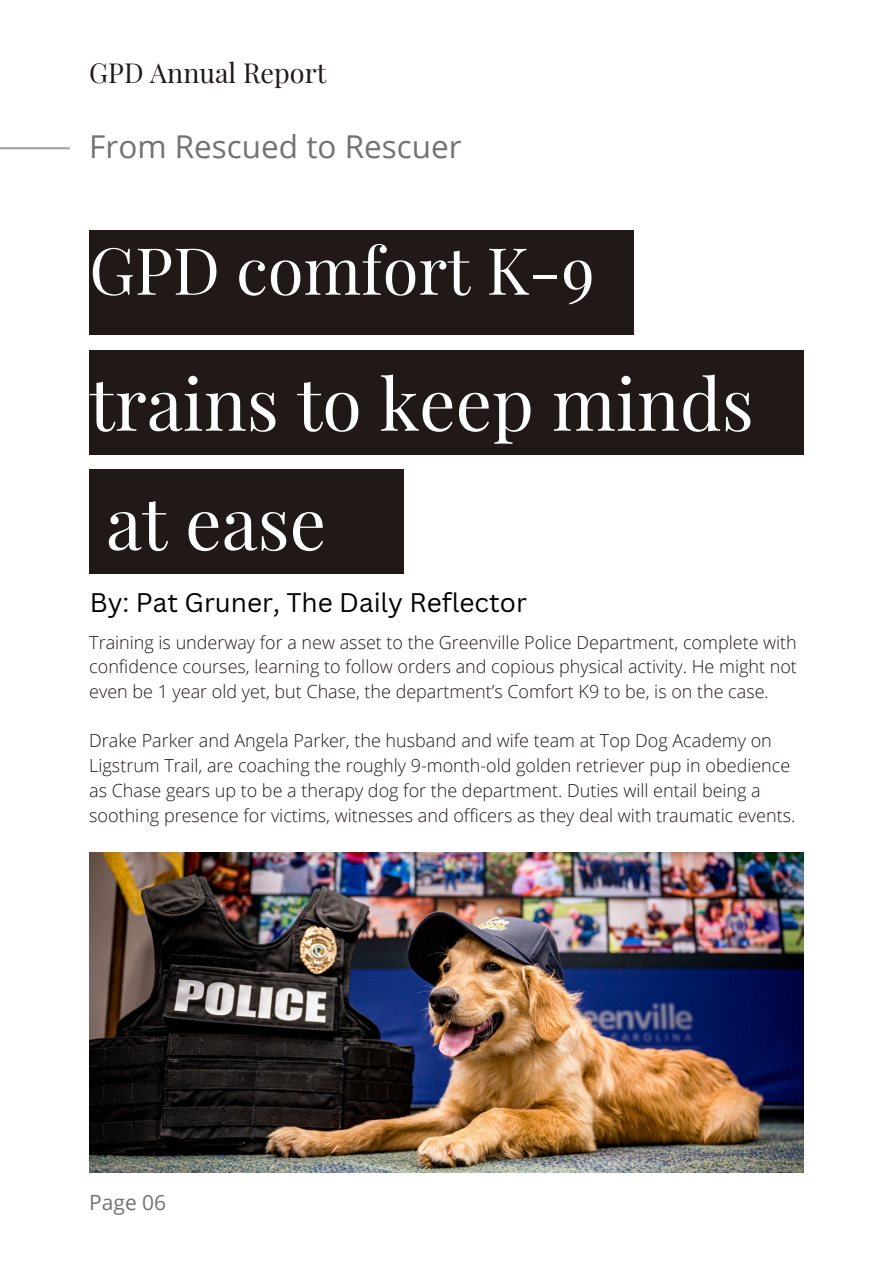
<style>
.page{position:relative;width:893px;height:1264px;background:#fff}
.page>*{position:absolute;margin:0;border:0;box-sizing:border-box;transform-origin:0 0}
.t1{font:72px "Playfair Display";color:#fff}
.t2{font:64.95px "Playfair Display";color:#fff}
.t3{font:31.5px "Open Sans";color:#737373}
.t4{font:27px "Playfair Display";color:#201917}
.t5{font:26.1px "Canva Sans";color:#000}
.t6{font:21px "Open Sans";color:#737373}
.t7{font:300 18px/24.8px "Open Sans";color:#201917;text-align:justify}
</style>
<div class="page">
<div style="left:89px;top:230px;width:544px;height:105px;background:#201917"></div>
<hr style="left:0;top:147px;width:69px;height:2px;background:#a6a6a6">
<div style="left:89px;top:350px;width:714px;height:104px;background:#201917"></div>
<div style="left:89px;top:469px;width:315px;height:105px;background:#201917"></div>
<img style="left:89px;top:852px;width:714px;height:320px">
<p class="t4" style="left:89px;top:54px;width:238px">GPD Annual Report</p>
<p class="t3" style="left:89px;top:124px;width:374px">From Rescued to Rescuer</p>
<p class="t2" style="left:89px;top:224px;width:507px">GPD comfort K-9</p>
<p class="t1" style="left:89px;top:353px;width:666px">trains to keep minds</p>
<p class="t1" style="left:106px;top:472px;width:221px">at ease</p>
<p class="t5" style="left:90px;top:584px;width:438px">By: Pat Gruner, The Daily Reflector</p>
<p class="t7" style="left:89px;top:629px;width:709px">Training is underway for a new asset to the Greenville Police Department, complete with confidence courses, learning to follow orders and copious physical activity. He might not even be 1 year old yet, but Chase, the department’s Comfort K9 to be, is on the case.</p>
<p class="t7" style="left:89px;top:728px;width:707px;text-align:left">Drake Parker and Angela Parker, the husband and wife team at Top Dog Academy on Ligstrum Trail, are coaching the roughly 9-month-old golden retriever pup in obedience as Chase gears up to be a therapy dog for the department. Duties will entail being a soothing presence for victims, witnesses and officers as they deal with traumatic events.</p>
<p class="t6" style="left:89px;top:1187px;width:78px">Page 06</p>
</div>
